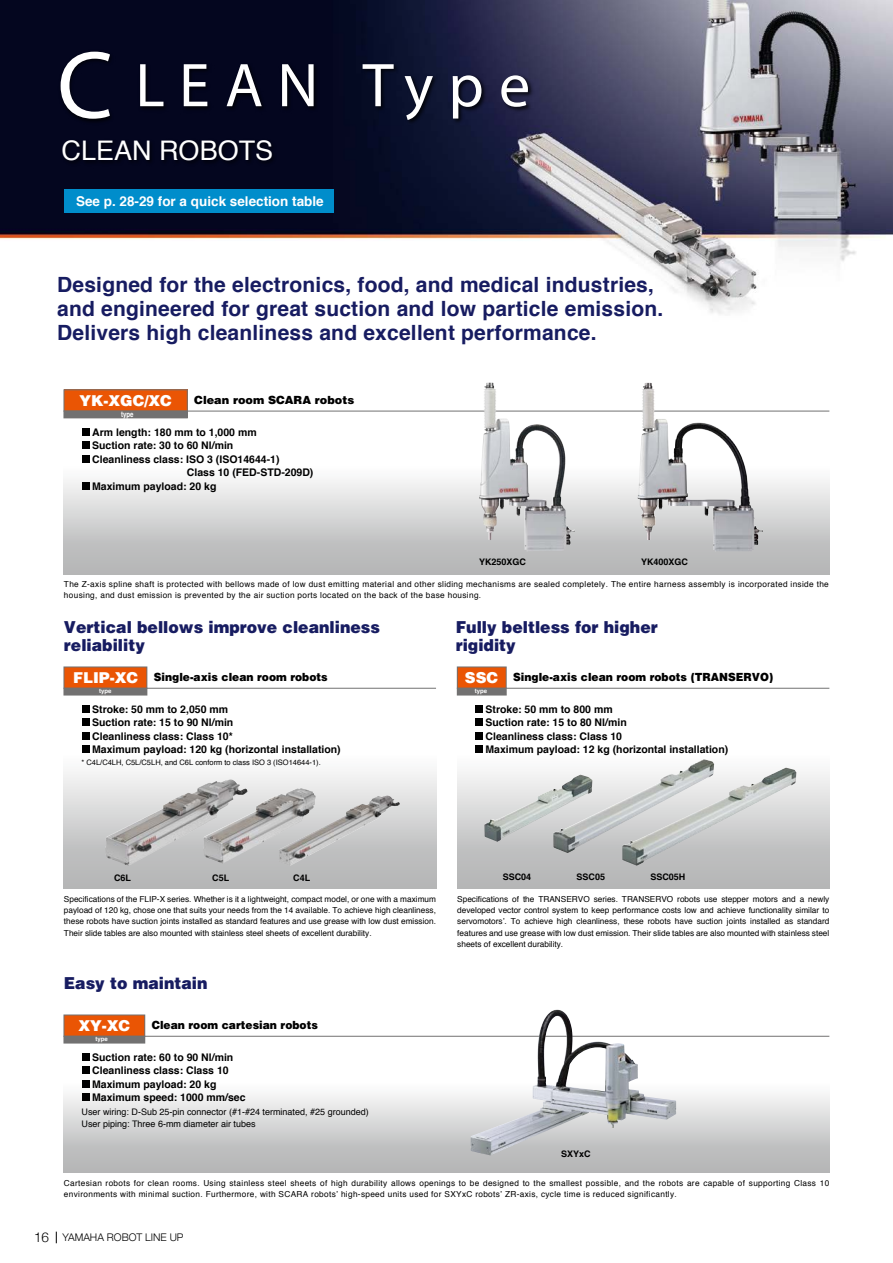
<style>
.page{position:relative;width:893px;height:1263px;background:#fff}
.page>*{position:absolute;margin:0;border:0;box-sizing:border-box;transform-origin:0 0}
.t1{font:62.25px "Myriad Pro";letter-spacing:.235em;color:#fff}
.t2{font:27px "Helvetica";color:#fff}
.t3{font:700 21px/24px "Helvetica";letter-spacing:.01em;color:#171c61}
.t4{font:900 16.5px/18px "Helvetica";color:#171c61;scale:.95 1}
.t5{font:900 15px "Helvetica";color:#fff}
.t6{font:700 13.5px "Helvetica";color:#fff}
.t7{font:900 11.25px "Helvetica";color:#000;scale:.95 1}
.t8{font:900 11.25px "Helvetica";color:#000}
.t9{font:700 10.5px/13.5px "Helvetica";color:#000}
.t10{font:300 10.5px "Helvetica Neue";color:#000}
.t11{font:9px/12.6px "Helvetica";color:#000}
.t12{font:700 9px "Helvetica";color:#000}
.t13{font:8.25px/11.2px "Helvetica";letter-spacing:.04em;color:#000}
.t14{font:700 7.8px "Helvetica";color:#fff;scale:.77 1}
.t15{font:7.5px "Helvetica";color:#000}
.t16{font:700 6px "Helvetica";color:#fff}
.s1{font-size:96.45px}
.s2{font-size:15px;color:#fff}
.s3{font-size:13.5px}
</style>
<div class="page">
<img style="left:0;top:0;width:893px;height:526px">
<img style="left:54px;top:33px;width:499px;height:116px">
<img style="left:58px;top:134px;width:222px;height:46px">
<div style="left:64px;top:189px;width:270px;height:24px;background:#008dcb"></div>
<svg style="left:64px;top:418px;width:765px;height:157px"></svg>
<hr style="left:187px;top:411px;width:642px;height:1px;background:#727171">
<svg style="left:64px;top:1043px;width:765px;height:129px"></svg>
<img style="left:483px;top:383px;width:7px;height:30px">
<img style="left:637px;top:383px;width:11px;height:133px">
<hr style="left:145px;top:1036px;width:684px;height:1px;background:#727171">
<div style="left:64px;top:695px;width:372px;height:193px;background:linear-gradient(to bottom,#fff,#b4b5b5)"></div>
<div style="left:457px;top:695px;width:372px;height:193px;background:linear-gradient(to bottom,#fff,#b4b5b5)"></div>
<img style="left:105px;top:779px;width:143px;height:87px">
<img style="left:203px;top:788px;width:113px;height:75px">
<img style="left:279px;top:795px;width:121px;height:71px">
<img style="left:484px;top:775px;width:69px;height:67px">
<img style="left:553px;top:759px;width:161px;height:94px">
<img style="left:622px;top:768px;width:174px;height:98px">
<img style="left:538px;top:1010px;width:17px;height:66px">
<div style="left:64px;top:390px;width:123px;height:21px;background:#ea5504"></div>
<div style="left:64px;top:389px;width:124px;height:22px;border:1px solid #727171"></div>
<div style="left:64px;top:411px;width:123px;height:7px;background:#727171"></div>
<div style="left:82px;top:428px;width:8px;height:8px;background:#000"></div>
<div style="left:82px;top:441px;width:8px;height:8px;background:#000"></div>
<div style="left:82px;top:455px;width:8px;height:8px;background:#000"></div>
<div style="left:82px;top:482px;width:8px;height:8px;background:#000"></div>
<div style="left:64px;top:1015px;width:81px;height:21px;background:#ea5504"></div>
<div style="left:64px;top:1015px;width:81px;height:21px;border:1px solid #727171"></div>
<div style="left:64px;top:1036px;width:81px;height:7px;background:#727171"></div>
<div style="left:64px;top:667px;width:83px;height:21px;background:#ea5504"></div>
<div style="left:64px;top:688px;width:83px;height:7px;background:#727171"></div>
<hr style="left:147px;top:688px;width:289px;height:1px;background:#727171">
<div style="left:457px;top:667px;width:49px;height:21px;background:#ea5504"></div>
<div style="left:457px;top:688px;width:49px;height:7px;background:#727171"></div>
<hr style="left:506px;top:688px;width:323px;height:1px;background:#727171">
<div style="left:82px;top:705px;width:8px;height:8px;background:#000"></div>
<div style="left:82px;top:718px;width:8px;height:8px;background:#000"></div>
<div style="left:82px;top:732px;width:8px;height:8px;background:#000"></div>
<div style="left:82px;top:745px;width:8px;height:8px;background:#000"></div>
<div style="left:475px;top:705px;width:8px;height:8px;background:#000"></div>
<div style="left:475px;top:718px;width:8px;height:8px;background:#000"></div>
<div style="left:475px;top:732px;width:8px;height:8px;background:#000"></div>
<div style="left:475px;top:745px;width:8px;height:8px;background:#000"></div>
<div style="left:82px;top:1053px;width:8px;height:8px;background:#000"></div>
<div style="left:82px;top:1066px;width:8px;height:8px;background:#000"></div>
<div style="left:82px;top:1080px;width:8px;height:8px;background:#000"></div>
<div style="left:82px;top:1093px;width:8px;height:8px;background:#000"></div>
<svg style="left:56px;top:1231px;width:1px;height:12px"></svg>
<h1 class="t1" style="left:57px;top:47px;width:475px"><span class="s1">C</span> LEAN Type</h1>
<h2 class="t2" style="left:62px;top:130px;width:213px">CLEAN ROBOTS</h2>
<h3 class="t6" style="left:76px;top:191px;width:249px">See p. 28-29 for a quick selection table</h3>
<h3 class="t3" style="left:57px;top:273px;width:608px">Designed for the electronics, food, and medical industries, and engineered for great suction and low particle emission.<br>Delivers high cleanliness and excellent performance.</h3>
<h3 class="t5" style="left:79px;top:391px;width:94px">YK-XGC/XC</h3>
<h3 class="t8" style="left:194px;top:393px;width:162px">Clean room SCARA robots</h3>
<p class="t14" style="left:121px;top:407px;width:18px">type</p>
<p class="t9" style="left:92px;top:425px;width:166px">Arm length: 180 mm to 1,000 mm</p>
<p class="t9" style="left:92px;top:439px;width:143px">Suction rate: 30 to 60 Nl/min</p>
<p class="t9" style="left:92px;top:452px;width:189px">Cleanliness class: ISO 3 (ISO14644-1)</p>
<p class="t9" style="left:187px;top:466px;width:128px">Class 10 (FED-STD-209D)</p>
<p class="t9" style="left:92px;top:479px;width:126px">Maximum payload: 20 kg</p>
<p class="t12" style="left:479px;top:554px;width:49px">YK250XGC</p>
<p class="t12" style="left:641px;top:554px;width:49px">YK400XGC</p>
<p class="t13" style="left:64px;top:579px;width:766px">The Z-axis spline shaft is protected with bellows made of low dust emitting material and other sliding mechanisms are sealed completely. The entire harness assembly is incorporated inside the housing, and dust emission is prevented by the air suction ports located on the back of the base housing.</p>
<h3 class="t4" style="left:64px;top:618px;width:334px">Vertical bellows improve cleanliness reliability</h3>
<h3 class="t7" style="left:73px;top:670px;width:270px"><span class="s2">FLIP-XC</span> Single-axis clean room robots</h3>
<h3 class="t4" style="left:456px;top:618px;width:214px">Fully beltless for higher rigidity</h3>
<h3 class="t7" style="left:465px;top:670px;width:326px"><span class="s2">SSC</span> Single-axis clean room robots (TRANSERVO)</h3>
<p class="t16" style="left:99px;top:686px;width:14px">type</p>
<p class="t16" style="left:475px;top:686px;width:14px">type</p>
<p class="t9" style="left:92px;top:702px;width:250px">Stroke: 50 mm to 2,050 mm<br>Suction rate: 15 to 90 Nl/min<br>Cleanliness class: Class 10*<br>Maximum payload: 120 kg (horizontal installation)</p>
<p class="t9" style="left:485px;top:702px;width:244px">Stroke: 50 mm to 800 mm<br>Suction rate: 15 to 80 Nl/min<br>Cleanliness class: Class 10<br>Maximum payload: 12 kg (horizontal installation)</p>
<p class="t15" style="left:82px;top:757px;width:241px">* C4L/C4LH, C5L/C5LH, and C6L conform to class ISO 3 (ISO14644-1).</p>
<p class="t12" style="left:114px;top:870px;width:19px">C6L</p>
<p class="t12" style="left:212px;top:870px;width:19px">C5L</p>
<p class="t12" style="left:293px;top:870px;width:19px">C4L</p>
<p class="t12" style="left:503px;top:870px;width:30px">SSC04</p>
<p class="t12" style="left:576px;top:870px;width:30px">SSC05</p>
<p class="t12" style="left:650px;top:870px;width:37px">SSC05H</p>
<p class="t13" style="left:64px;top:894px;width:374px;text-align:justify">Specifications of the FLIP-X series. Whether is it a lightweight, compact model, or one with a maximum payload of 120 kg, chose one that suits your needs from the 14 available. To achieve high cleanliness, these robots have suction joints installed as standard features and use grease with low dust emission.<br>Their slide tables are also mounted with stainless steel sheets of excellent durability.</p>
<h3 class="t4" style="left:64px;top:973px;width:153px">Easy to maintain</h3>
<h3 class="t5" style="left:79px;top:1016px;width:53px">XY-XC</h3>
<h3 class="t7" style="left:152px;top:1018px;width:177px">Clean room cartesian robots</h3>
<p class="t16" style="left:95px;top:1034px;width:14px">type</p>
<p class="t9" style="left:92px;top:1050px;width:155px">Suction rate: 60 to 90 Nl/min<br>Cleanliness class: Class 10<br>Maximum payload: 20 kg<br>Maximum speed: 1000 mm/sec</p>
<p class="t11" style="left:82px;top:1105px;width:289px">User wiring: D-Sub 25-pin connector (#1-#24 terminated, #25 grounded)<br>User piping: Three 6-mm diameter air tubes</p>
<p class="t13" style="left:457px;top:894px;width:374px;text-align:justify">Specifications of the TRANSERVO series. TRANSERVO robots use stepper motors and a newly developed vector control system to keep performance costs low and achieve functionality similar to servomotors’. To achieve high cleanliness, these robots have suction joints installed as standard features and use grease with low dust emission. Their slide tables are also mounted with stainless steel sheets of excellent durability.</p>
<p class="t12" style="left:561px;top:1146px;width:31px">SXYxC</p>
<p class="t13" style="left:64px;top:1177px;width:767px">Cartesian robots for clean rooms. Using stainless steel sheets of high durability allows openings to be designed to the smallest possible, and the robots are capable of supporting Class 10 environments with minimal suction. Furthermore, with SCARA robots’ high-speed units used for SXYxC robots’ ZR-axis, cycle time is reduced significantly.</p>
<p class="t10" style="left:34px;top:1229px;width:151px"><span class="s3">16</span> YAMAHA ROBOT LINE UP</p>
</div>
